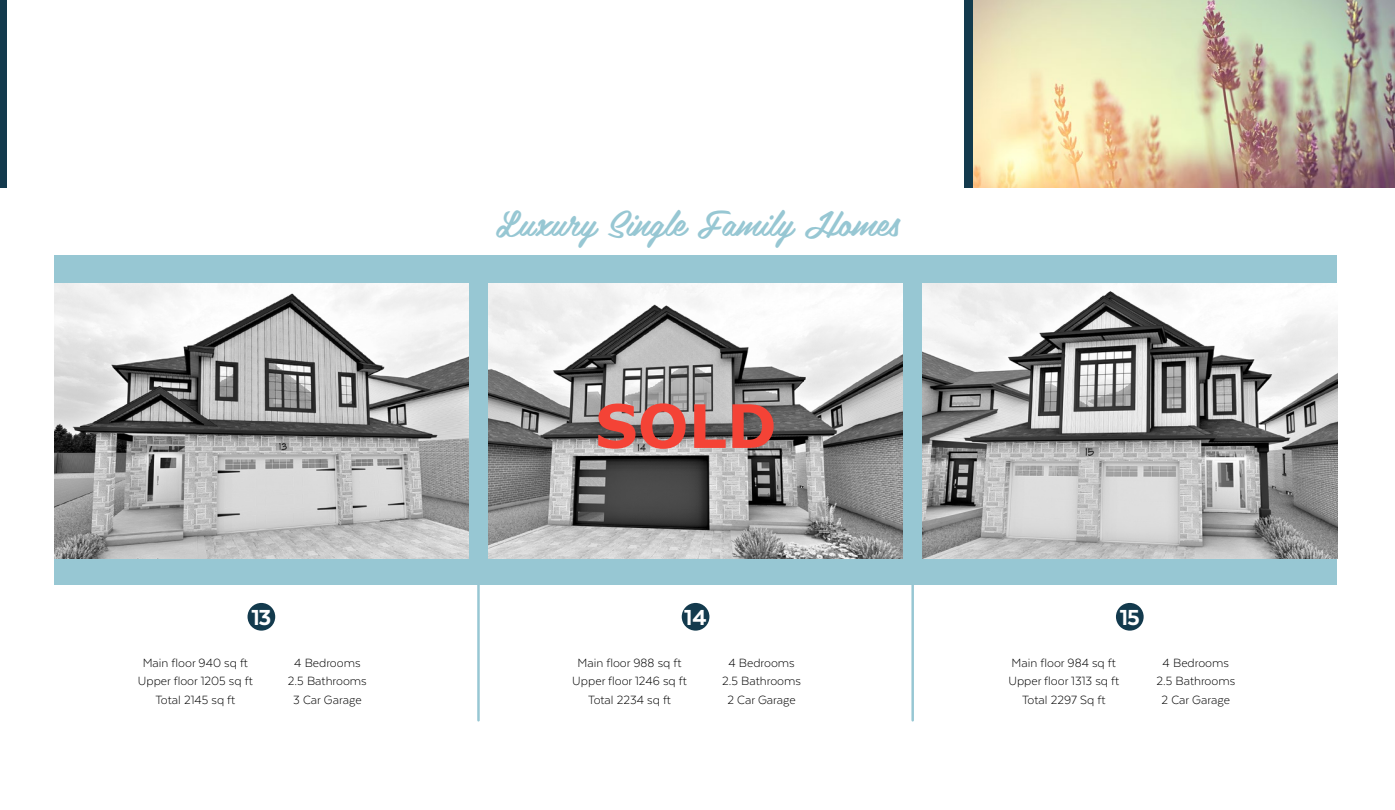
<style>
.page{position:relative;width:1395px;height:810px;background:#fff}
.page>*{position:absolute;margin:0;border:0;box-sizing:border-box;transform-origin:0 0}
.t1{font:35.25px "Belinda";color:#97c7d3}
.t2{font:800 25.12px "Texta Alt";color:#fff}
.t3{font:300 13.75px/18.8px "Texta";color:#000;text-align:center}
</style>
<div class="page">
<div style="left:54px;top:255px;width:1052px;height:330px;background:#97c7d3"></div>
<div style="left:923px;top:255px;width:414px;height:330px;background:#97c7d3"></div>
<hr style="left:477px;top:260px;width:3px;height:460px;background:#97c7d3">
<hr style="left:911px;top:260px;width:3px;height:460px;background:#97c7d3">
<img style="left:973px;top:0;width:422px;height:187px">
<div style="left:248px;top:603px;width:27px;height:28px;background:#133a4d;border-radius:50%"></div>
<div style="left:682px;top:603px;width:27px;height:28px;background:#133a4d;border-radius:50%"></div>
<div style="left:1116px;top:603px;width:28px;height:28px;background:#133a4d;border-radius:50%"></div>
<img style="left:54px;top:283px;width:415px;height:275px">
<img style="left:488px;top:283px;width:415px;height:275px">
<img style="left:923px;top:283px;width:414px;height:275px">
<h1 class="t1" style="left:495px;top:193px;width:406px">Luxury Single Family Homes</h1>
<h2 class="t2" style="left:251px;top:604px;width:22px">13</h2>
<h2 class="t2" style="left:684px;top:604px;width:24px">14</h2>
<h2 class="t2" style="left:1120px;top:604px;width:21px">15</h2>
<p class="t3" style="left:138px;top:653px;width:116px">Main floor 940 sq ft<br>Upper floor 1205 sq ft<br>Total 2145 sq ft</p>
<p class="t3" style="left:288px;top:653px;width:80px">4 Bedrooms<br>2.5 Bathrooms<br>3 Car Garage</p>
<p class="t3" style="left:572px;top:653px;width:116px">Main floor 988 sq ft<br>Upper floor 1246 sq ft<br>Total 2234 sq ft</p>
<p class="t3" style="left:722px;top:653px;width:80px">4 Bedrooms<br>2.5 Bathrooms<br>2 Car Garage</p>
<p class="t3" style="left:1008px;top:653px;width:112px">Main floor 984 sq ft<br>Upper floor 1313 sq ft<br>Total 2297 Sq ft</p>
<p class="t3" style="left:1156px;top:653px;width:80px">4 Bedrooms<br>2.5 Bathrooms<br>2 Car Garage</p>
</div>
